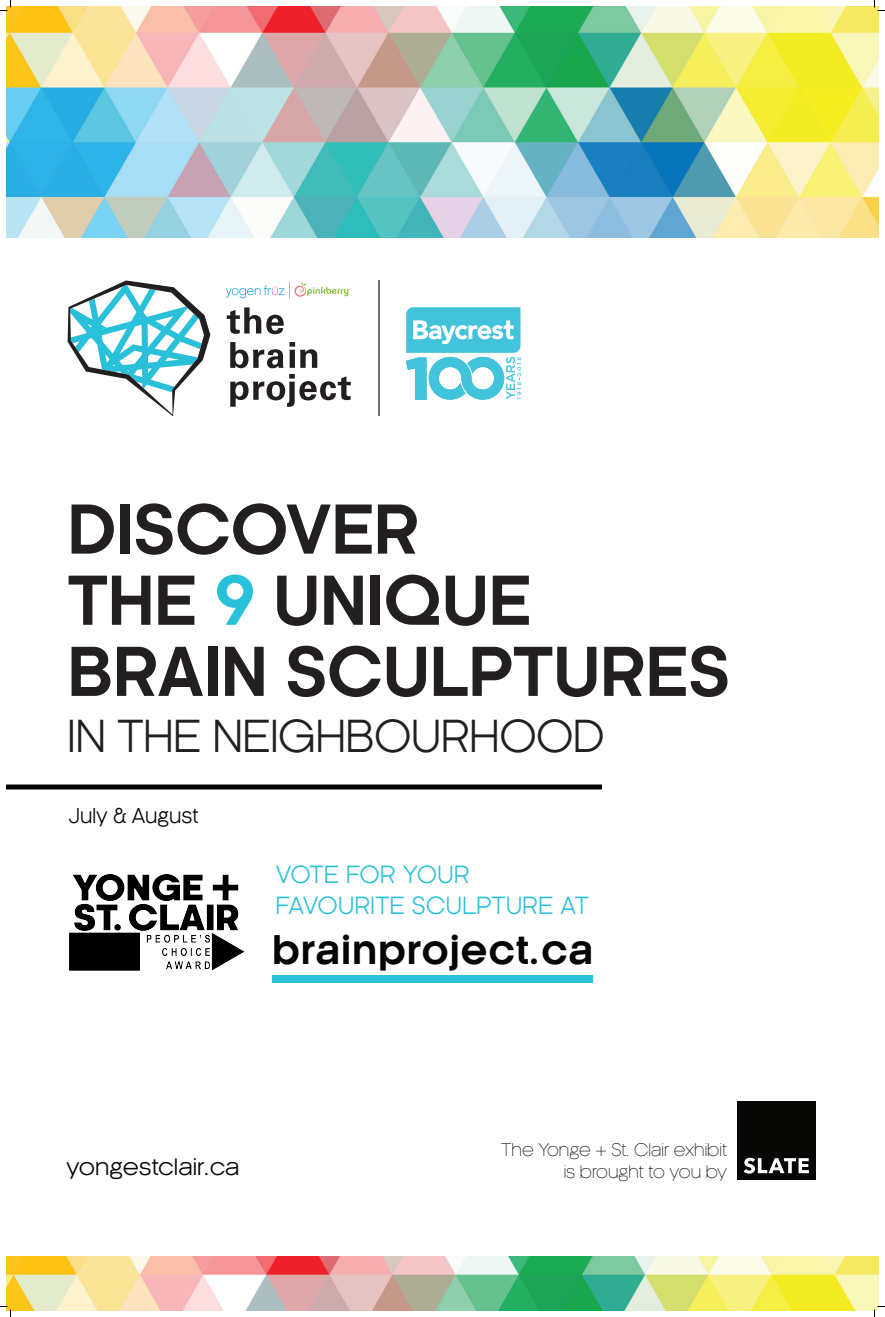
<style>
.page{position:relative;width:885px;height:1317px;background:#fff}
.page>*{position:absolute;margin:0;border:0;box-sizing:border-box;transform-origin:0 0}
.t1{font:700 65.5px/71.2px "Kamerik 205";color:#231f20}
.t2{font:43px "Kamerik 205";color:#231f20}
.t3{font:700 38.5px "Kamerik 205";letter-spacing:.02em;color:#050506}
.t4{font:23.15px/30.9px "Kamerik 205";letter-spacing:.02em;color:#29c0da}
.t5{font:22px "Kamerik 205";color:#050506;scale:1.06 1}
.t6{font:20px "Kamerik 205";color:#050506}
.t7{font:300 17px "Kamerik 205";color:#050506}
.s1{color:#29c0da}
</style>
<div class="page">
<img style="left:6px;top:6px;width:873px;height:231px">
<img style="left:6px;top:1256px;width:873px;height:55px">
<svg style="left:68px;top:281px;width:142px;height:135px"></svg>
<svg style="left:227px;top:307px;width:57px;height:27px"></svg>
<svg style="left:230px;top:342px;width:53px;height:26px"></svg>
<svg style="left:289px;top:342px;width:28px;height:26px"></svg>
<svg style="left:230px;top:374px;width:121px;height:33px"></svg>
<svg style="left:226px;top:282px;width:125px;height:17px"></svg>
<svg style="left:406px;top:307px;width:115px;height:93px"></svg>
<hr style="left:378px;top:281px;width:1px;height:135px;background:#707272">
<img style="left:69px;top:874px;width:176px;height:97px">
<div style="left:6px;top:784px;width:596px;height:6px;background:#050506"></div>
<div style="left:272px;top:975px;width:320px;height:7px;background:#29c0da"></div>
<div style="left:738px;top:1101px;width:78px;height:78px;background:#070806"></div>
<svg style="left:744px;top:1158px;width:65px;height:16px"></svg>
<svg style="left:0;top:0;width:11px;height:11px"></svg>
<svg style="left:0;top:1306px;width:11px;height:11px"></svg>
<svg style="left:874px;top:0;width:11px;height:11px"></svg>
<svg style="left:874px;top:1306px;width:11px;height:11px"></svg>
<p class="t1" style="left:68px;top:495px;width:664px">DISCOVER<br>THE <span class="s1">9</span> UNIQUE<br>BRAIN SCULPTURES</p>
<p class="t2" style="left:68px;top:712px;width:538px">IN THE NEIGHBOURHOOD</p>
<p class="t6" style="left:69px;top:804px;width:131px">July &amp; August</p>
<p class="t4" style="left:276px;top:859px;width:315px">VOTE FOR YOUR<br>FAVOURITE SCULPTURE AT</p>
<p class="t3" style="left:272px;top:928px;width:323px">brainproject.ca</p>
<p class="t7" style="left:501px;top:1140px;width:227px">The Yonge + St. Clair exhibit</p>
<p class="t5" style="left:66px;top:1155px;width:165px">yongestclair.ca</p>
<p class="t7" style="left:564px;top:1162px;width:165px">is brought to you by</p>
</div>
